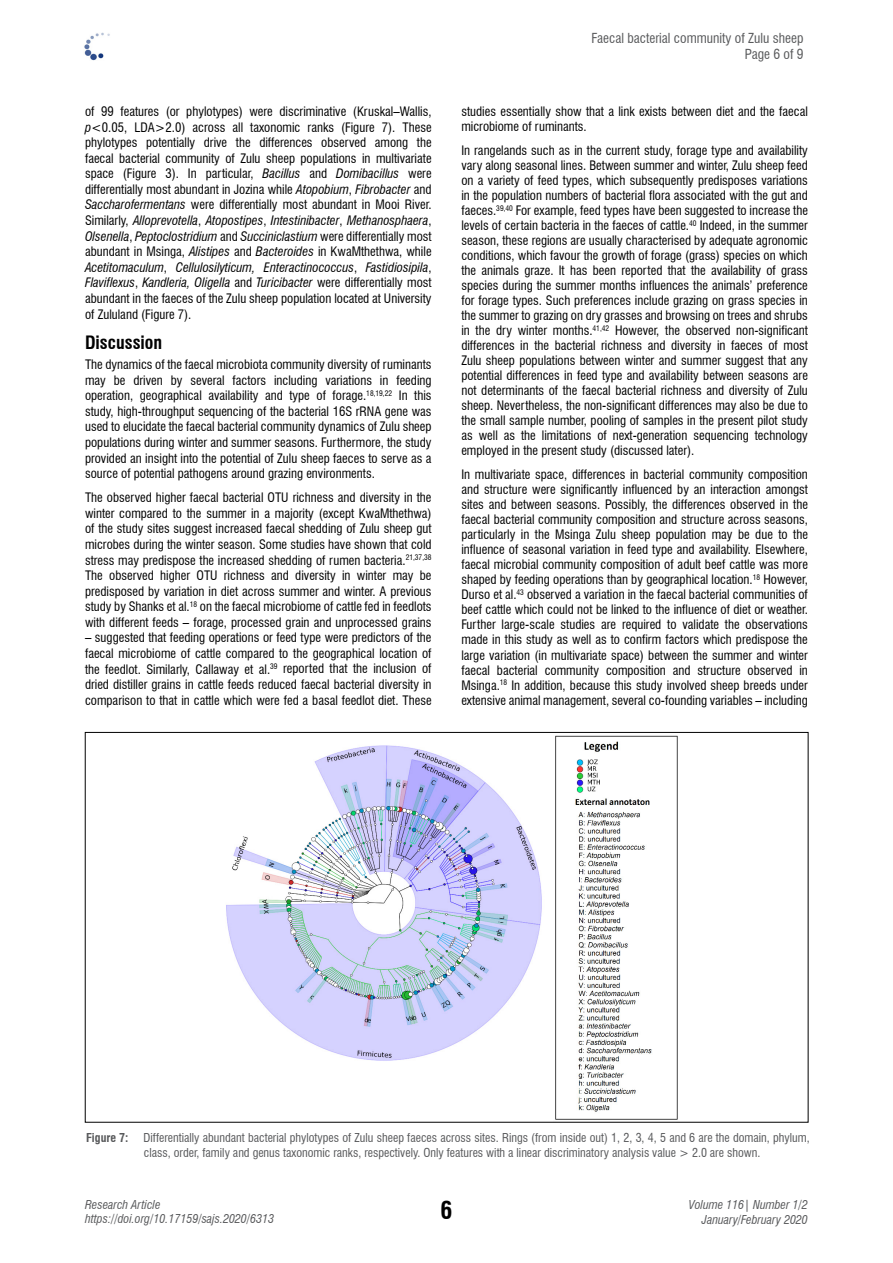
<style>
.page{position:relative;width:893px;height:1263px;background:#fff}
.page>*{position:absolute;margin:0;border:0;box-sizing:border-box;transform-origin:0 0}
.t1{font:700 condensed 24px "Swiss 721 BT";color:#000}
.t2{font:700 condensed 18px "Swiss 721 BT";color:#000}
.t3{font:condensed 13.5px/16.2px "Swiss 721 BT";color:#58595b;text-align:right}
.t4{font:condensed 12.75px/15px "Swiss 721 BT";color:#000;text-align:justify}
.t5{font:condensed 12px/15px "Swiss 721 BT";color:#58595b}
.t6{font:italic condensed 12px/14.4px "Swiss 721 BT";color:#58595b}
.t7{font:700 condensed 12px "Swiss 721 BT";color:#58595b}
.s1{font-style:italic}
</style>
<div class="page">
<img style="left:84px;top:32px;width:26px;height:29px">
<img style="left:226px;top:735px;width:452px;height:385px">
<p class="t4" style="left:85px;top:104px;width:348px;line-height:15.6px">of 99 features (or phylotypes) were discriminative (Kruskal–Wallis, <span class="s1">p</span>&lt;0.05, LDA&gt;2.0) across all taxonomic ranks (Figure 7). These phylotypes potentially drive the differences observed among the faecal bacterial community of Zulu sheep populations in multivariate space (Figure 3). In particular, <span class="s1">Bacillus</span> and <span class="s1">Domibacillus</span> were differentially most abundant in Jozina while <span class="s1">Atopobium</span>, <span class="s1">Fibrobacter</span> and <span class="s1">Saccharofermentans</span> were differentially most abundant in Mooi River.<br>Similarly, <span class="s1">Alloprevotella</span>, <span class="s1">Atopostipes</span>, <span class="s1">Intestinibacter</span>, <span class="s1">Methanosphaera</span>, <span class="s1">Olsenella</span>, <span class="s1">Peptoclostridium</span> and <span class="s1">Succiniclastium</span> were differentially most abundant in Msinga, <span class="s1">Alistipes</span> and <span class="s1">Bacteroides</span> in KwaMthethwa, while <span class="s1">Acetitomaculum</span>, <span class="s1">Cellulosilyticum, Enteractinococcus</span>, <span class="s1">Fastidiosipila</span>, <span class="s1">Flaviflexus</span>, <span class="s1">Kandleria, Oligella</span> and <span class="s1">Turicibacter</span> were differentially most abundant in the faeces of the Zulu sheep population located at University of Zululand (Figure 7).</p>
<h2 class="t2" style="left:85px;top:332px;width:79px">Discussion</h2>
<p class="t4" style="left:85px;top:357px;width:348px;line-height:15.6px">The dynamics of the faecal microbiota community diversity of ruminants may be driven by several factors including variations in feeding operation, geographical availability and type of forage.<sup>18,19,22</sup> In this study, high-throughput sequencing of the bacterial 16S rRNA gene was used to elucidate the faecal bacterial community dynamics of Zulu sheep populations during winter and summer seasons. Furthermore, the study provided an insight into the potential of Zulu sheep faeces to serve as a source of potential pathogens around grazing environments.</p>
<p class="t4" style="left:85px;top:490px;width:348px;line-height:15.6px">The observed higher faecal bacterial OTU richness and diversity in the winter compared to the summer in a majority (except KwaMthethwa) of the study sites suggest increased faecal shedding of Zulu sheep gut microbes during the winter season. Some studies have shown that cold stress may predispose the increased shedding of rumen bacteria.<sup>21,37,38<br></sup>The observed higher OTU richness and diversity in winter may be predisposed by variation in diet across summer and winter. A previous study by Shanks et al.<sup>18</sup> on the faecal microbiome of cattle fed in feedlots with different feeds – forage, processed grain and unprocessed grains</p>
<p class="t4" style="left:85px;top:630px;width:348px;line-height:15.6px">– suggested that feeding operations or feed type were predictors of the faecal microbiome of cattle compared to the geographical location of the feedlot. Similarly, Callaway et al.<sup>39</sup> reported that the inclusion of dried distiller grains in cattle feeds reduced faecal bacterial diversity in comparison to that in cattle which were fed a basal feedlot diet. These</p>
<p class="t3" style="left:592px;top:30px;width:213px">Faecal bacterial community of Zulu sheep<br>Page 6 of 9</p>
<p class="t4" style="left:461px;top:104px;width:348px">studies essentially show that a link exists between diet and the faecal microbiome of ruminants.</p>
<p class="t4" style="left:461px;top:142px;width:348px">In rangelands such as in the current study, forage type and availability vary along seasonal lines. Between summer and winter, Zulu sheep feed on a variety of feed types, which subsequently predisposes variations in the population numbers of bacterial flora associated with the gut and faeces.<sup>39,40</sup> For example, feed types have been suggested to increase the levels of certain bacteria in the faeces of cattle.<sup>40</sup> Indeed, in the summer season, these regions are usually characterised by adequate agronomic conditions, which favour the growth of forage (grass) species on which the animals graze. It has been reported that the availability of grass species during the summer months influences the animals’ preference for forage types. Such preferences include grazing on grass species in the summer to grazing on dry grasses and browsing on trees and shrubs in the dry winter months.<sup>41,42</sup> However, the observed non-significant differences in the bacterial richness and diversity in faeces of most Zulu sheep populations between winter and summer suggest that any potential differences in feed type and availability between seasons are not determinants of the faecal bacterial richness and diversity of Zulu sheep. Nevertheless, the non-significant differences may also be due to the small sample number, pooling of samples in the present pilot study as well as the limitations of next-generation sequencing technology employed in the present study (discussed later).</p>
<p class="t4" style="left:461px;top:467px;width:348px">In multivariate space, differences in bacterial community composition and structure were significantly influenced by an interaction amongst sites and between seasons. Possibly, the differences observed in the faecal bacterial community composition and structure across seasons, particularly in the Msinga Zulu sheep population may be due to the influence of seasonal variation in feed type and availability. Elsewhere, faecal microbial community composition of adult beef cattle was more shaped by feeding operations than by geographical location.<sup>18</sup> However, Durso et al.<sup>43</sup> observed a variation in the faecal bacterial communities of beef cattle which could not be linked to the influence of diet or weather.<br>Further large-scale studies are required to validate the observations made in this study as well as to confirm factors which predispose the large variation (in multivariate space) between the summer and winter faecal bacterial community composition and structure observed in Msinga.<sup>18</sup> In addition, because this study involved sheep breeds under extensive animal management, several co-founding variables – including</p>
<p class="t7" style="left:86px;top:1130px;width:44px">Figure 7:</p>
<p class="t5" style="left:144px;top:1130px;width:668px">Differentially abundant bacterial phylotypes of Zulu sheep faeces across sites. Rings (from inside out) 1, 2, 3, 4, 5 and 6 are the domain, phylum, class, order, family and genus taxonomic ranks, respectively. Only features with a linear discriminatory analysis value &gt; 2.0 are shown.</p>
<p class="t6" style="left:85px;top:1197px;width:191px">Research Article https://doi.org/10.17159/sajs.2020/6313</p>
<p class="t6" style="left:689px;top:1198px;width:121px;text-align:right">Volume 116| Number 1/2<br>January/February 2020</p>
<h1 class="t1" style="left:440px;top:1195px;width:13px">6</h1>
</div>
